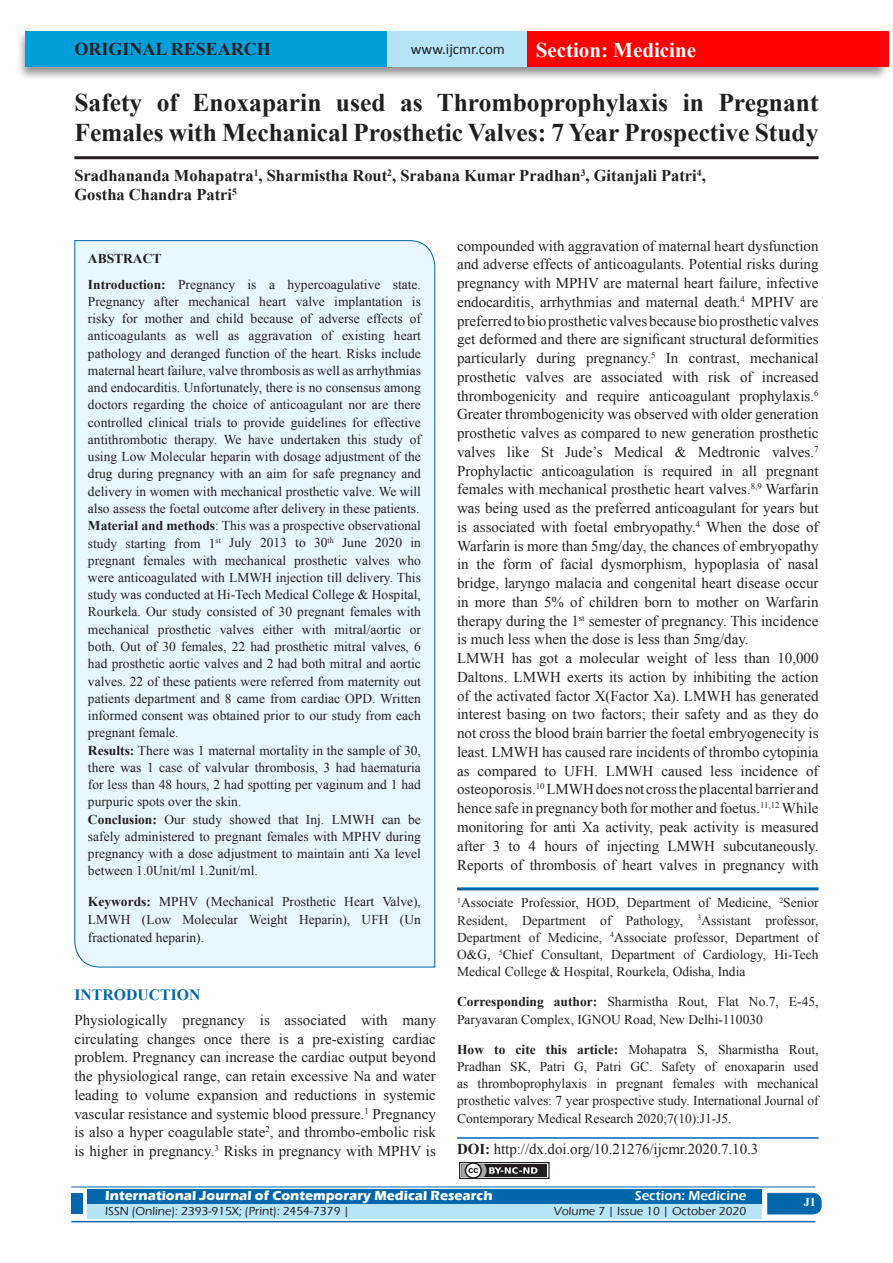
<style>
.page{position:relative;width:893px;height:1263px;background:#fff}
.page>*{position:absolute;margin:0;border:0;box-sizing:border-box;transform-origin:0 0}
.A_Title_New{font:700 25.5px/30px "Times New Roman";color:#231f20}
.t1{font:700 21px "Times New Roman";color:#fff}
.AT_new{font:700 18px "Times New Roman";color:#231f20}
.AU-New{font:700 16.5px/18.8px "Times New Roman";color:#231f20}
.t2{font:700 15.75px "Times New Roman";color:#0067aa}
.TX_New{font:15px/18.8px "Times New Roman";color:#231f20;text-align:justify}
.t3{font:15px "Calibri";color:#231f20}
.Affi_New{font:13.5px/17.2px "Times New Roman";color:#231f20}
.HTC_new{font:13.5px/17.4px "Times New Roman";letter-spacing:-.005em;color:#231f20;text-align:justify}
.Corresponding{font:13.5px/17.2px "Times New Roman";color:#231f20}
.t4{font:700 13.5px "Eras ITC";color:#fff}
.t5{font:600 13.5px "Eras ITC";color:#fff}
.t6{font:500 12px "Eras ITC";color:#231f20}
.t7{font:700 12px "Times New Roman";color:#fff}
.s1{font-weight:700}
</style>
<div class="page">
<div style="left:16px;top:29px;width:875px;height:52px;background:#231f20;opacity:.5"></div>
<div style="left:25px;top:31px;width:858px;height:35px;background:#b6e4f9"></div>
<div style="left:25px;top:31px;width:362px;height:35px;background:#009fda"></div>
<div style="left:527px;top:31px;width:361px;height:35px;background:#f00"></div>
<div style="left:459px;top:1162px;width:91px;height:17px;border:1px solid #231f20"></div>
<div style="left:461px;top:1164px;width:86px;height:13px;background:#231f20"></div>
<svg style="left:461px;top:1162px;width:76px;height:17px"></svg>
<div style="left:87px;top:1189px;width:674px;height:15px;background:#0067aa"></div>
<div style="left:87px;top:1204px;width:674px;height:15px;background:#b6e4f9"></div>
<svg style="left:767px;top:1193px;width:55px;height:21px"></svg>
<hr style="left:71px;top:1186px;width:744px;height:1px;background:#0067aa">
<hr style="left:71px;top:1221px;width:744px;height:1px;background:#0067aa">
<div style="left:71px;top:1193px;width:12px;height:21px;background:#0067aa"></div>
<hr style="left:74px;top:156px;width:745px;height:3px;background:#231f20">
<div style="left:74px;top:240px;width:361px;height:728px;background:#e8f6fd"></div>
<hr style="left:457px;top:887px;width:362px;height:3px;background:#0067aa">
<hr style="left:457px;top:1137px;width:362px;height:2px;background:#0067aa">
<p class="AT_new" style="left:74px;top:36px;width:198px">ORIGINAL RESEARCH</p>
<p class="t3" style="left:411px;top:40px;width:96px">www.ijcmr.com</p>
<h2 class="t1" style="left:536px;top:35px;width:162px">Section: Medicine</h2>
<p class="A_Title_New" style="left:74px;top:87px;width:746px">Safety of Enoxaparin used as Thromboprophylaxis in Pregnant<br>Females with Mechanical Prosthetic Valves: 7 Year Prospective Study</p>
<p class="AU-New" style="left:74px;top:166px;width:633px">Sradhananda Mohapatra<sup>1</sup>, Sharmistha Rout<sup>2</sup>, Srabana Kumar Pradhan<sup>3</sup>, Gitanjali Patri<sup>4</sup>,<br>Gostha Chandra Patri<sup>5</sup></p>
<p class="Affi_New" style="left:88px;top:245px;width:335px;line-height:25.8px"><span class="s1">ABSTRACT<br>Introduction:</span> Pregnancy is a hypercoagulative state.</p>
<p class="Affi_New" style="left:88px;top:293px;width:335px">Pregnancy after mechanical heart valve implantation is risky for mother and child because of adverse effects of anticoagulants as well as aggravation of existing heart pathology and deranged function of the heart. Risks include maternal heart failure, valve thrombosis as well as arrhythmias and endocarditis. Unfortunately, there is no consensus among doctors regarding the choice of anticoagulant nor are there controlled clinical trials to provide guidelines for effective antithrombotic therapy. We have undertaken this study of using Low Molecular heparin with dosage adjustment of the drug during pregnancy with an aim for safe pregnancy and delivery in women with mechanical prosthetic valve. We will also assess the foetal outcome after delivery in these patients.<br><span class="s1">Material and methods</span>: This was a prospective observational study starting from 1<sup>st</sup> July 2013 to 30<sup>th</sup> June 2020 in pregnant females with mechanical prosthetic valves who were anticoagulated with LMWH injection till delivery. This study was conducted at Hi-Tech Medical College &amp; Hospital, Rourkela. Our study consisted of 30 pregnant females with mechanical prosthetic valves either with mitral/aortic or both. Out of 30 females, 22 had prosthetic mitral valves, 6 had prosthetic aortic valves and 2 had both mitral and aortic valves. 22 of these patients were referred from maternity out patients department and 8 came from cardiac OPD. Written informed consent was obtained prior to our study from each pregnant female.<br><span class="s1">Results:</span> There was 1 maternal mortality in the sample of 30, there was 1 case of valvular thrombosis, 3 had haematuria for less than 48 hours, 2 had spotting per vaginum and 1 had purpuric spots over the skin.<br><span class="s1">Conclusion:</span> Our study showed that Inj. LMWH can be safely administered to pregnant females with MPHV during pregnancy with a dose adjustment to maintain anti Xa level between 1.0Unit/ml 1.2unit/ml.</p>
<p class="Affi_New" style="left:88px;top:892px;width:335px;line-height:18px;text-align:justify"><span class="s1">Keywords:</span> MPHV (Mechanical Prosthetic Heart Valve), LMWH (Low Molecular Weight Heparin), UFH (Un fractionated heparin).</p>
<h1 class="t2" style="left:74px;top:983px;width:127px">INTRODUCTION</h1>
<p class="TX_New" style="left:74px;top:1010px;width:363px">Physiologically pregnancy is associated with many circulating changes once there is a pre-existing cardiac problem. Pregnancy can increase the cardiac output beyond the physiological range, can retain excessive Na and water leading to volume expansion and reductions in systemic vascular resistance and systemic blood pressure.<sup>1</sup> Pregnancy is also a hyper coagulable state<sup>2</sup>, and thrombo-embolic risk is higher in pregnancy.<sup>3</sup> Risks in pregnancy with MPHV is</p>
<p class="TX_New" style="left:457px;top:236px;width:363px">compounded with aggravation of maternal heart dysfunction and adverse effects of anticoagulants. Potential risks during pregnancy with MPHV are maternal heart failure, infective endocarditis, arrhythmias and maternal death.<sup>4</sup> MPHV are preferred to bio prosthetic valves because bio prosthetic valves get deformed and there are significant structural deformities particularly during pregnancy.<sup>5</sup> In contrast, mechanical prosthetic valves are associated with risk of increased thrombogenicity and require anticoagulant prophylaxis.<sup>6<br></sup>Greater thrombogenicity was observed with older generation prosthetic valves as compared to new generation prosthetic valves like St Jude’s Medical &amp; Medtronic valves.<sup>7<br></sup>Prophylactic anticoagulation is required in all pregnant females with mechanical prosthetic heart valves.<sup>8,9</sup> Warfarin was being used as the preferred anticoagulant for years but is associated with foetal embryopathy.<sup>4</sup> When the dose of Warfarin is more than 5mg/day, the chances of embryopathy in the form of facial dysmorphism, hypoplasia of nasal bridge, laryngo malacia and congenital heart disease occur in more than 5% of children born to mother on Warfarin therapy during the 1<sup>st</sup> semester of pregnancy. This incidence is much less when the dose is less than 5mg/day.</p>
<p class="TX_New" style="left:457px;top:649px;width:363px">LMWH has got a molecular weight of less than 10,000<br>Daltons. LMWH exerts its action by inhibiting the action of the activated factor X(Factor Xa). LMWH has generated interest basing on two factors; their safety and as they do not cross the blood brain barrier the foetal embryogenecity is least. LMWH has caused rare incidents of thrombo cytopinia as compared to UFH. LMWH caused less incidence of osteoporosis.<sup>10</sup> LMWH does not cross the placental barrier and hence safe in pregnancy both for mother and foetus.<sup>11,12</sup> While monitoring for anti Xa activity, peak activity is measured after 3 to 4 hours of injecting LMWH subcutaneously.<br>Reports of thrombosis of heart valves in pregnancy with</p>
<p class="Affi_New" style="left:457px;top:894px;width:363px;text-align:justify"><sup>1</sup>Associate Professior, HOD, Department of Medicine, <sup>2</sup>Senior Resident, Department of Pathology, <sup>3</sup>Assistant professor, Department of Medicine, <sup>4</sup>Associate professor, Department of O&amp;G, <sup>5</sup>Chief Consultant, Department of Cardiology, Hi-Tech Medical College &amp; Hospital, Rourkela, Odisha, India</p>
<p class="Corresponding" style="left:457px;top:993px;width:363px"><span class="s1">Corresponding author:</span> Sharmistha Rout, Flat No.7, E-45,<br>Paryavaran Complex, IGNOU Road, New Delhi-110030</p>
<p class="HTC_new" style="left:457px;top:1040px;width:363px"><span class="s1">How to cite this article:</span> Mohapatra S, Sharmistha Rout, Pradhan SK, Patri G, Patri GC. Safety of enoxaparin used as thromboprophylaxis in pregnant females with mechanical prosthetic valves: 7 year prospective study. International Journal of Contemporary Medical Research 2020;7(10):J1-J5.</p>
<p class="TX_New" style="left:457px;top:1139px;width:303px"><span class="s1">DOI:</span> http://dx.doi.org/10.21276/ijcmr.2020.7.10.3</p>
<p class="t4" style="left:105px;top:1188px;width:389px">International Journal of Contemporary Medical Research</p>
<p class="t5" style="left:635px;top:1188px;width:113px">Section: Medicine</p>
<p class="t6" style="left:105px;top:1204px;width:246px">ISSN (Online): 2393-915X; (Print): 2454-7379 |</p>
<p class="t6" style="left:554px;top:1204px;width:194px">Volume 7 | Issue 10 | October 2020</p>
<h4 class="t7" style="left:804px;top:1194px;width:13px">J1</h4>
</div>
